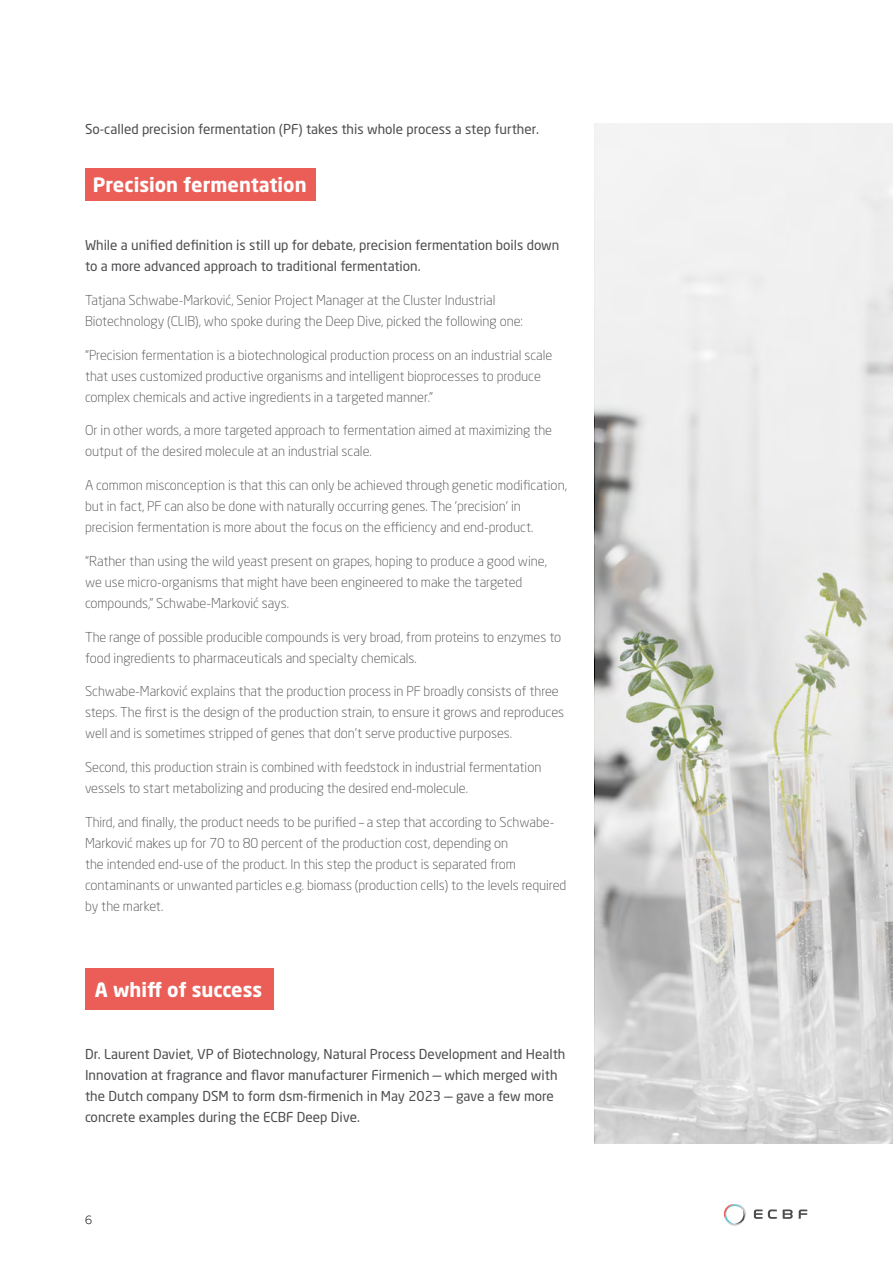
<style>
.page{position:relative;width:893px;height:1263px;background:#fff}
.page>*{position:absolute;margin:0;border:0;box-sizing:border-box;transform-origin:0 0}
.t1{font:700 19.5px "Neo Sans Pro";color:#fff}
.t2{font:300 13.5px/21px "Neo Sans Pro";color:#4d4d50}
.t3{font:13.5px/21px "Neo Sans Pro";color:#4d4d50}
.t4{font:300 12px "Indeed Sans";color:#020203}
</style>
<div class="page">
<svg style="left:754px;top:1209px;width:23px;height:10px"></svg>
<svg style="left:783px;top:1209px;width:10px;height:10px"></svg>
<svg style="left:799px;top:1209px;width:8px;height:10px"></svg>
<svg style="left:724px;top:1204px;width:22px;height:22px"></svg>
<div style="left:85px;top:168px;width:230px;height:33px;background:#ea5e57"></div>
<div style="left:85px;top:968px;width:188px;height:41px;background:#ea5e57"></div>
<svg style="left:595px;top:123px;width:298px;height:1021px"></svg>
<p class="t3" style="left:85px;top:118px;width:455px">So-called precision fermentation (PF) takes this whole process a step further.</p>
<h1 class="t1" style="left:93px;top:172px;width:215px">Precision fermentation</h1>
<p class="t3" style="left:85px;top:234px;width:476px">While a unified definition is still up for debate, precision fermentation boils down to a more advanced approach to traditional fermentation.</p>
<p class="t2" style="left:85px;top:289px;width:439px">Tatjana Schwabe-Marković, Senior Project Manager at the Cluster Industrial<br>Biotechnology (CLIB), who spoke during the Deep Dive, picked the following one:</p>
<p class="t2" style="left:85px;top:344px;width:469px">“Precision fermentation is a biotechnological production process on an industrial scale that uses customized productive organisms and intelligent bioprocesses to produce complex chemicals and active ingredients in a targeted manner.”</p>
<p class="t2" style="left:85px;top:420px;width:469px">Or in other words, a more targeted approach to fermentation aimed at maximizing the output of the desired molecule at an industrial scale.</p>
<p class="t2" style="left:85px;top:475px;width:483px">A common misconception is that this can only be achieved through genetic modification, but in fact, PF can also be done with naturally occurring genes. The ‘precision’ in precision fermentation is more about the focus on the efficiency and end-product.</p>
<p class="t2" style="left:85px;top:550px;width:463px">“Rather than using the wild yeast present on grapes, hoping to produce a good wine, we use micro-organisms that might have been engineered to make the targeted compounds,” Schwabe-Marković says.</p>
<p class="t2" style="left:85px;top:626px;width:478px">The range of possible producible compounds is very broad, from proteins to enzymes to food ingredients to pharmaceuticals and specialty chemicals.</p>
<p class="t2" style="left:85px;top:681px;width:481px">Schwabe-Marković explains that the production process in PF broadly consists of three steps. The first is the design of the production strain, to ensure it grows and reproduces well and is sometimes stripped of genes that don’t serve productive purposes.</p>
<p class="t2" style="left:85px;top:757px;width:458px">Second, this production strain is combined with feedstock in industrial fermentation vessels to start metabolizing and producing the desired end-molecule.</p>
<p class="t2" style="left:85px;top:811px;width:483px">Third, and finally, the product needs to be purified – a step that according to Schwabe-Marković makes up for 70 to 80 percent of the production cost, depending on<br>the intended end-use of the product. In this step the product is separated from contaminants or unwanted particles e.g. biomass (production cells) to the levels required by the market.</p>
<h1 class="t1" style="left:95px;top:977px;width:169px">A whiff of success</h1>
<p class="t3" style="left:85px;top:1044px;width:482px">Dr. Laurent Daviet, VP of Biotechnology, Natural Process Development and Health Innovation at fragrance and flavor manufacturer Firmenich –– which merged with the Dutch company DSM to form dsm-firmenich in May 2023 –– gave a few more concrete examples during the ECBF Deep Dive.</p>
<p class="t4" style="left:85px;top:1211px;width:8px">6</p>
</div>
